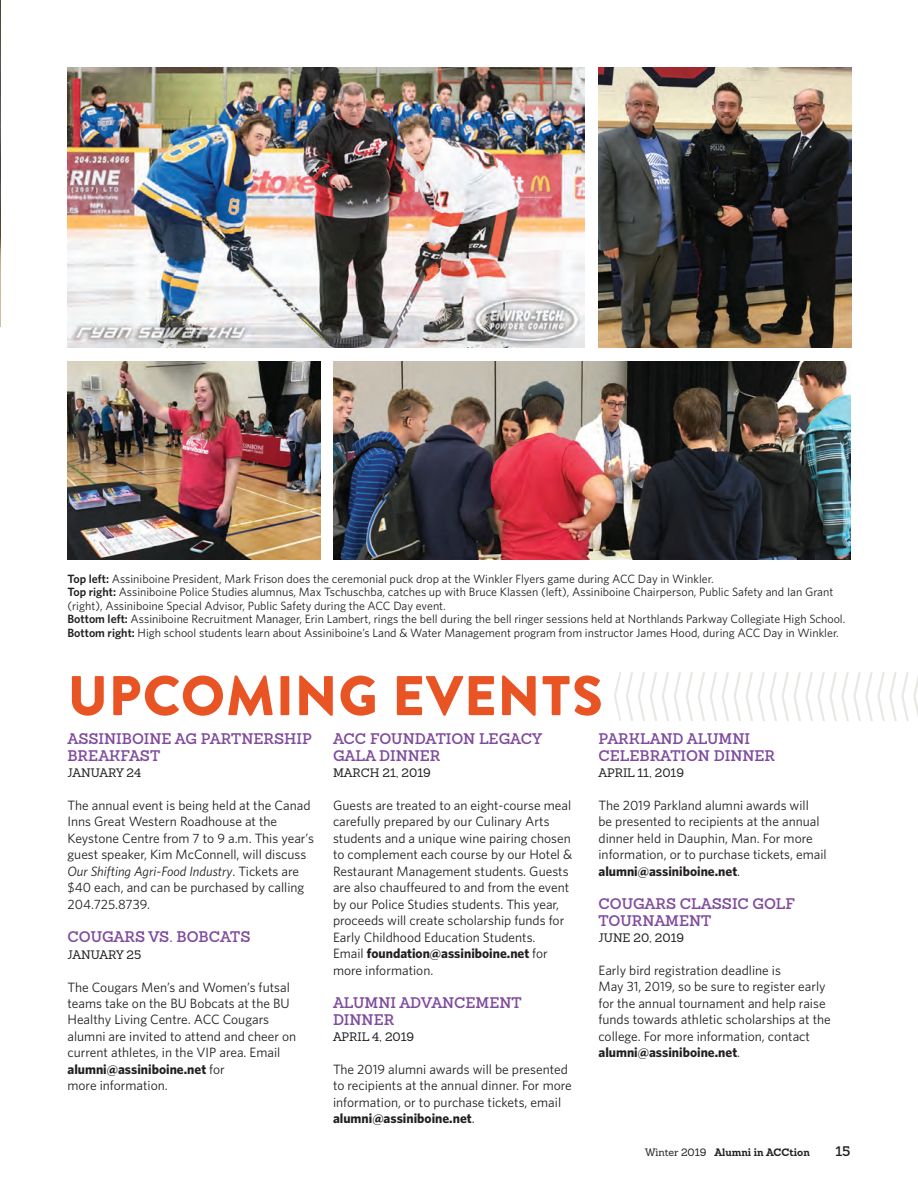
<style>
.page{position:relative;width:918px;height:1188px;background:#fff}
.page>*{position:absolute;margin:0;border:0;box-sizing:border-box;transform-origin:0 0}
.t1{font:900 55.8px "Brandon Text";letter-spacing:.02em;color:#e95424}
.t2{font:600 15px/16.5px "Sanchez";color:#804b9d}
.t3{font:13.5px/16.5px "Whitney";color:#231f20}
.t4{font:600 13.5px "Sanchez";color:#231f20}
.t5{font:12px/13.5px "Whitney";color:#231f20}
.t6{font:12px "Sanchez";color:#231f20}
.t7{font:700 10.5px "Sanchez";color:#231f20}
.s1{font-weight:600}
.s2{font-style:italic}
.s3{font-weight:700}
.s4{font-weight:400}
</style>
<div class="page">
<img style="left:68px;top:68px;width:517px;height:280px">
<img style="left:0;top:0;width:1px;height:327px">
<img style="left:598px;top:68px;width:254px;height:280px">
<img style="left:68px;top:362px;width:253px;height:198px">
<img style="left:333px;top:362px;width:517px;height:198px">
<svg style="left:614px;top:672px;width:304px;height:49px"></svg>
<p class="t5" style="left:68px;top:571px;width:779px"><span class="s1">Top left:</span> Assiniboine President, Mark Frison does the ceremonial puck drop at the Winkler Flyers game during ACC Day in Winkler.<br><span class="s1">Top right:</span> Assiniboine Police Studies alumnus, Max Tschuschba, catches up with Bruce Klassen (left), Assiniboine Chairperson, Public Safety and Ian Grant (right), Assiniboine Special Advisor, Public Safety during the ACC Day event.<br><span class="s1">Bottom left:</span> Assiniboine Recruitment Manager, Erin Lambert, rings the bell during the bell ringer sessions held at Northlands Parkway Collegiate High School.<br><span class="s1">Bottom right:</span> High school students learn about Assiniboine’s Land &amp; Water Management program from instructor James Hood, during ACC Day in Winkler.</p>
<h1 class="t1" style="left:68px;top:656px;width:537px">UPCOMING EVENTS</h1>
<p class="t2" style="left:68px;top:730px;width:246px">ASSINIBOINE AG PARTNERSHIP<br>BREAKFAST</p>
<p class="t6" style="left:68px;top:765px;width:75px">JANUARY 24</p>
<p class="t3" style="left:68px;top:797px;width:248px">The annual event is being held at the Canad Inns Great Western Roadhouse at the Keystone Centre from 7 to 9 a.m. This year’s guest speaker, Kim McConnell, will discuss <span class="s2">Our Shifting Agri-Food Industry</span>. Tickets are $40 each, and can be purchased by calling 204.725.8739.</p>
<p class="t2" style="left:68px;top:928px;width:185px">COUGARS VS. BOBCATS</p>
<p class="t6" style="left:68px;top:947px;width:75px">JANUARY 25</p>
<p class="t3" style="left:68px;top:978px;width:230px">The Cougars Men’s and Women’s futsal teams take on the BU Bobcats at the BU Healthy Living Centre. ACC Cougars alumni are invited to attend and cheer on current athletes, in the VIP area. Email <span class="s3">alumni@assiniboine.net</span> for<br>more information.</p>
<p class="t2" style="left:333px;top:730px;width:211px">ACC FOUNDATION LEGACY<br>GALA DINNER</p>
<p class="t6" style="left:333px;top:765px;width:99px">MARCH 21, 2019</p>
<p class="t3" style="left:333px;top:797px;width:241px">Guests are treated to an eight-course meal carefully prepared by our Culinary Arts students and a unique wine pairing chosen to complement each course by our Hotel &amp; Restaurant Management students. Guests are also chauffeured to and from the event by our Police Studies students. This year, proceeds will create scholarship funds for Early Childhood Education Students.<br>Email <span class="s3">foundation@assiniboine.net</span> for more information.</p>
<p class="t2" style="left:333px;top:994px;width:190px">ALUMNI ADVANCEMENT<br>DINNER</p>
<p class="t6" style="left:333px;top:1029px;width:83px">APRIL 4, 2019</p>
<p class="t3" style="left:333px;top:1061px;width:240px">The 2019 alumni awards will be presented to recipients at the annual dinner. For more information, or to purchase tickets, email <span class="s3">alumni@assiniboine.net</span>.</p>
<p class="t2" style="left:598px;top:730px;width:178px">PARKLAND ALUMNI<br>CELEBRATION DINNER</p>
<p class="t6" style="left:598px;top:765px;width:87px">APRIL 11, 2019</p>
<p class="t3" style="left:598px;top:797px;width:230px">The 2019 Parkland alumni awards will<br>be presented to recipients at the annual dinner held in Dauphin, Man. For more information, or to purchase tickets, email <span class="s3">alumni@assiniboine.net</span>.</p>
<p class="t2" style="left:598px;top:895px;width:198px">COUGARS CLASSIC GOLF<br>TOURNAMENT</p>
<p class="t6" style="left:598px;top:930px;width:87px">JUNE 20, 2019</p>
<p class="t3" style="left:598px;top:962px;width:234px">Early bird registration deadline is<br>May 31, 2019, so be sure to register early for the annual tournament and help raise funds towards athletic scholarships at the college. For more information, contact <span class="s3">alumni@assiniboine.net</span>.</p>
<p class="t7" style="left:645px;top:1145px;width:166px"><span class="s4">Winter 2019</span> Alumni in ACCtion</p>
<p class="t4" style="left:835px;top:1142px;width:17px">15</p>
</div>
